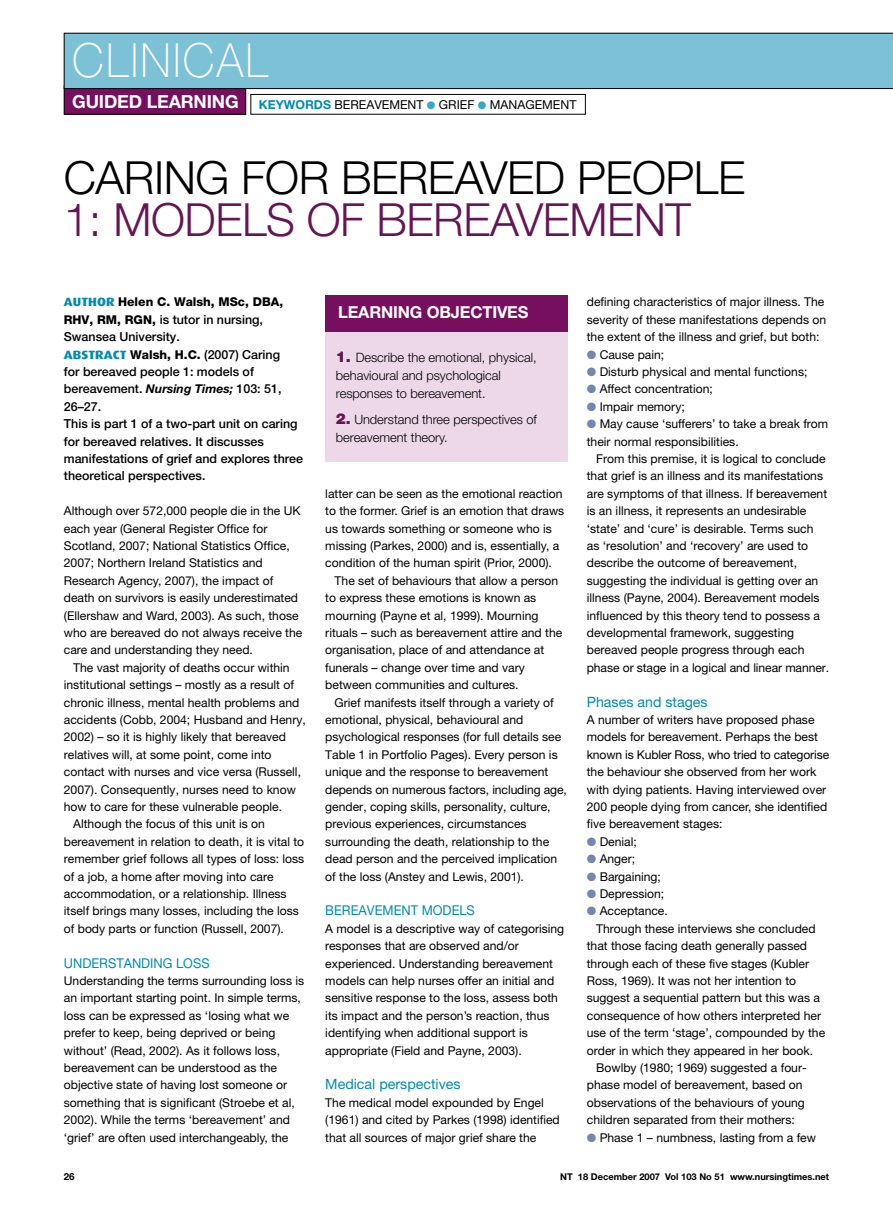
<style>
.page{position:relative;width:893px;height:1212px;background:#fff}
.page>*{position:absolute;margin:0;border:0;box-sizing:border-box;transform-origin:0 0}
.t1{font:100 47.1px "Helvetica Neue";letter-spacing:.05em;color:#fff;scale:.95 1}
.t2{font:300 45.75px "Helvetica Neue";letter-spacing:-.01em;color:#000}
.t3{font:300 45.75px "Helvetica Neue";letter-spacing:-.01em;color:#661553}
.t4{font:700 18px "Helvetica Neue";letter-spacing:-.01em;color:#fff}
.t5{font:700 16.5px "Helvetica Neue";letter-spacing:-.01em;color:#fff}
.t6{font:14.25px "Helvetica Neue";color:#008caf}
.t7{font:13.5px "Helvetica Neue";color:#008caf;scale:.95 1}
.t8{font:300 12.9px/18px "Helvetica Neue";letter-spacing:-.005em;color:#000}
.t9{font:500 12.45px/17.4px "Helvetica Neue";color:#000}
.t10{font:12.3px "Helvetica Neue";color:#000}
.t11{font:12.15px/17.4px "Helvetica Neue";color:#000}
.t12{font:800 12.15px "Helvetica Neue";color:#000}
.t13{font:700 9.75px "Helvetica Neue";color:#000}
.t14{font:700 9.3px "Helvetica Neue";color:#000}
.s1{font-weight:700;color:#008caf}
.s2{color:#34abc5}
.s3{font-family:"Dax Wide";font-size:12px;color:#008caf}
.s4{font-weight:800;font-size:12.15px}
.s5{font-family:"Dax Wide";font-weight:800;font-size:12px;color:#008caf}
.s6{font-weight:700;font-style:italic;font-size:12.15px}
.s7{font-weight:900;font-size:15px;color:#661553}
.s8{color:#7587ae}
</style>
<div class="page">
<div style="left:250px;top:94px;width:336px;height:21px;border:1px solid #000"></div>
<div style="left:64px;top:86px;width:182px;height:28px;background:#770f5f"></div>
<div style="left:64px;top:86px;width:182px;height:29px;border:1px solid #000"></div>
<div style="left:64px;top:33px;width:829px;height:56px;background:#7cc1d6"></div>
<div style="left:325px;top:331px;width:243px;height:130px;background:#ecd8e9"></div>
<div style="left:325px;top:295px;width:243px;height:37px;background:#770f5f"></div>
<h1 class="t1" style="left:72px;top:34px;width:207px">CLINICAL</h1>
<h3 class="t4" style="left:72px;top:90px;width:153px">GUIDED LEARNING</h3>
<p class="t10" style="left:259px;top:97px;width:316px"><span class="s1">KEYWORDS</span> Bereavement <span class="s2">●</span> Grief <span class="s2">●</span> Manag ement</p>
<h2 class="t2" style="left:64px;top:150px;width:683px">Caring for bereaved people</h2>
<h2 class="t3" style="left:64px;top:192px;width:617px">1: Models of bereavement</h2>
<p class="t12" style="left:64px;top:295px;width:221px"><span class="s3">AUTHOR</span> Helen C. Walsh, MSc, DBA,</p>
<p class="t9" style="left:64px;top:310px;width:241px"><span class="s4">RHV, RM, RGN,</span> is tutor in nursing,<br>Swansea University.<br><span class="s5">ABSTRACT</span> <span class="s4">Walsh, H.C.</span> (2007) Caring<br>for bereaved people 1: models of bereavement. <span class="s6">Nursing Times;</span> 103: 51,<br>26–27.<br>This is part 1 of a two-part unit on caring for bereaved relatives. It discusses manifestations of grief and explores three theoretical perspectives.</p>
<p class="t11" style="left:64px;top:502px;width:240px">Although over 572,000 people die in the UK each year (General Register Office for Scotland, 2007; National Statistics Office, 2007; Northern I reland Statistics and Research Agency, 2007), the impact of death on survivors is easily underestimated (Ellershaw and Ward, 2003). As such, those who are bereaved do not always receive the care and understanding they need.</p>
<p class="t11" style="left:73px;top:658px;width:218px">The vast majority of deaths occur within</p>
<p class="t11" style="left:64px;top:676px;width:232px">institutional settings – mostly as a result of</p>
<p class="t11" style="left:64px;top:693px;width:237px">chronic illness, mental health problems and</p>
<p class="t11" style="left:64px;top:711px;width:243px">accidents (Cobb, 2004; Husband and Henry,</p>
<p class="t11" style="left:64px;top:728px;width:224px">2002) – so it is highly likely that bereaved</p>
<p class="t11" style="left:64px;top:745px;width:209px">relatives will, at some point, come into</p>
<p class="t11" style="left:64px;top:763px;width:239px">contact with nurses and vice versa (Russell,</p>
<p class="t11" style="left:64px;top:780px;width:234px">2007). Consequently, nurses need to know</p>
<p class="t11" style="left:64px;top:798px;width:220px">how to care for these vulnerable people.</p>
<p class="t11" style="left:73px;top:815px;width:193px">Although the focus of this unit is on</p>
<p class="t11" style="left:64px;top:832px;width:242px">bereavement in relation to death, it is vital to</p>
<p class="t11" style="left:64px;top:850px;width:242px">remember grief follows all types of loss: loss</p>
<p class="t11" style="left:64px;top:867px;width:211px">of a job, a home after moving into care</p>
<p class="t11" style="left:64px;top:885px;width:224px">accommodation, or a relationship. I llness</p>
<p class="t11" style="left:64px;top:902px;width:236px">itself brings many losses, including the loss</p>
<p class="t11" style="left:64px;top:919px;width:222px">of body parts or function (Russell, 2007).</p>
<p class="t7" style="left:64px;top:955px;width:65px">UNDERSTAN</p>
<p class="t7" style="left:141px;top:955px;width:74px">DIN G LOSS</p>
<p class="t11" style="left:64px;top:972px;width:242px">Understanding the terms surrounding loss is an important starting point. I n simple terms, loss can be expressed as ‘losing what we prefer to keep, being deprived or being without’ (Read, 2002). As it follows loss, bereavement can be understood as the objective state of having lost someone or something that is significant (Stroebe et al, 2002). While the terms ‘bereavement’ and ‘grief’ are often used interchangeably, the</p>
<h3 class="t5" style="left:338px;top:302px;width:192px">LEARNING OBJECTIVES</h3>
<p class="t8" style="left:336px;top:348px;width:202px"><span class="s7">1.</span> Describe the emotional, physical, behavioural and psychological responses to bereavement.</p>
<p class="t8" style="left:336px;top:411px;width:203px"><span class="s7">2.</span> Understand three perspectives of bereavement theory.</p>
<p class="t11" style="left:325px;top:484px;width:240px">latter can be seen as the emotional reaction to the former. Grief is an emotion that draws us towards something or someone who is missing (Parkes, 2000) and is, essentially, a condition of the human spirit (Prior, 2000).</p>
<p class="t11" style="left:325px;top:571px;width:238px;text-indent:9px">The set of behaviours that allow a person to express these emotions is known as mourning (Payne et al, 1999). Mourning rituals – such as bereavement attire and the organisation, place of and attendance at funerals – change over time and vary between communities and cultures.</p>
<p class="t11" style="left:325px;top:693px;width:243px;text-indent:9px">Grief manifests itself through a variety of emotional, physical, behavioural and psychological responses (for full details see Table 1 in Portfolio Pages). Every person is unique and the response to bereavement depends on numerous factors, including age, gender, coping skills, personality, culture, previous experiences, circumstances surrounding the death, relationship to the dead person and the perceived implication of the loss (Anstey and Lewis, 2001).</p>
<p class="t7" style="left:325px;top:902px;width:19px">BEREAVEMENT</p>
<p class="t7" style="left:422px;top:902px;width:58px">MODELS</p>
<p class="t11" style="left:325px;top:919px;width:240px">A model is a descriptive way of categorising responses that are observed and/or experienced. Understanding bereavement models can help nurses offer an initial and sensitive response to the loss, assess both its impact and the person’s reaction, thus identifying when additional support is appropriate (Field and Payne, 2003).</p>
<p class="t6" style="left:325px;top:1076px;width:137px">M edical perspectives</p>
<p class="t11" style="left:325px;top:1093px;width:236px">The medical model expounded by Engel (1961) and cited by Parkes (1998) identified that all sources of major grief share the</p>
<p class="t11" style="left:587px;top:293px;width:241px">defining characteristics of major illness. The severity of these manifestations depends on the extent of the illness and grief, but both:</p>
<p class="t11" style="left:587px;top:345px;width:79px"><span class="s8">●</span> Cause pain;</p>
<p class="t11" style="left:587px;top:363px;width:222px"><span class="s8">●</span> Disturb physical and mental functions;</p>
<p class="t11" style="left:587px;top:380px;width:128px"><span class="s8">●</span> Affect concentration;</p>
<p class="t11" style="left:587px;top:397px;width:99px"><span class="s8">●</span> I mpair memory;</p>
<p class="t11" style="left:587px;top:415px;width:243px"><span class="s8">●</span> M ay cause ‘sufferers’ to take a break from their normal responsibilities.</p>
<p class="t11" style="left:587px;top:450px;width:244px;text-indent:9px">From this premise, it is logical to conclude that grief is an illness and its manifestations are symptoms of that illness. If bereavement is an illness, it represents an undesirable ‘state’ and ‘cure’ is desirable. Terms such<br>as ‘resolution’ and ‘recovery’ are used to describe the outcome of bereavement, suggesting the individual is getting over an illness (Payne, 2004). Bereavement models influenced by this theory tend to possess a developmental framework, suggesting bereaved people progress through each phase or stage in a logical and linear manner.</p>
<p class="t6" style="left:587px;top:693px;width:122px">Phases and stages</p>
<p class="t11" style="left:587px;top:711px;width:244px">A number of writers have proposed phase models for bereavement. Perhaps the best known is Kubler Ross, who tried to categorise the behaviour she observed from her work with dying patients. Having interviewed over 200 people dying from cancer, she identified five bereavement stages:</p>
<p class="t11" style="left:587px;top:832px;width:51px"><span class="s8">●</span> Denial;</p>
<p class="t11" style="left:587px;top:850px;width:50px"><span class="s8">●</span> Anger;</p>
<p class="t11" style="left:587px;top:867px;width:76px"><span class="s8">●</span> Bargaining;</p>
<p class="t11" style="left:587px;top:885px;width:79px"><span class="s8">●</span> Depression;</p>
<p class="t11" style="left:587px;top:902px;width:83px"><span class="s8">●</span> Acceptance.</p>
<p class="t11" style="left:596px;top:919px;width:221px">Through these interviews she concluded</p>
<p class="t11" style="left:587px;top:937px;width:222px">that those facing death generally passed</p>
<p class="t11" style="left:587px;top:954px;width:224px">through each of these five stages (Kubler</p>
<p class="t11" style="left:587px;top:972px;width:211px">Ross, 1969). It was not her intention to</p>
<p class="t11" style="left:587px;top:989px;width:235px">suggest a sequential pattern but this was a</p>
<p class="t11" style="left:587px;top:1006px;width:236px">consequence of how others interpreted her</p>
<p class="t11" style="left:587px;top:1024px;width:240px">use of the term ‘stage’, compounded by the</p>
<p class="t11" style="left:587px;top:1041px;width:228px">order in which they appeared in her book.</p>
<p class="t11" style="left:596px;top:1059px;width:212px">Bowlby (1980; 1969) suggested a four-</p>
<p class="t11" style="left:587px;top:1076px;width:217px">phase model of bereavement, based on</p>
<p class="t11" style="left:587px;top:1093px;width:220px">observations of the behaviours of young</p>
<p class="t11" style="left:587px;top:1111px;width:209px">children separated from their mothers:</p>
<p class="t11" style="left:587px;top:1128px;width:231px"><span class="s8">●</span> Phase 1 – numbness, lasting from a few</p>
<p class="t13" style="left:64px;top:1171px;width:12px">26</p>
<p class="t14" style="left:560px;top:1171px;width:271px">NT 18 DECEMBER 2007 VOL 103 NO 51 WWW.NURSINGTIMES.NET</p>
</div>
